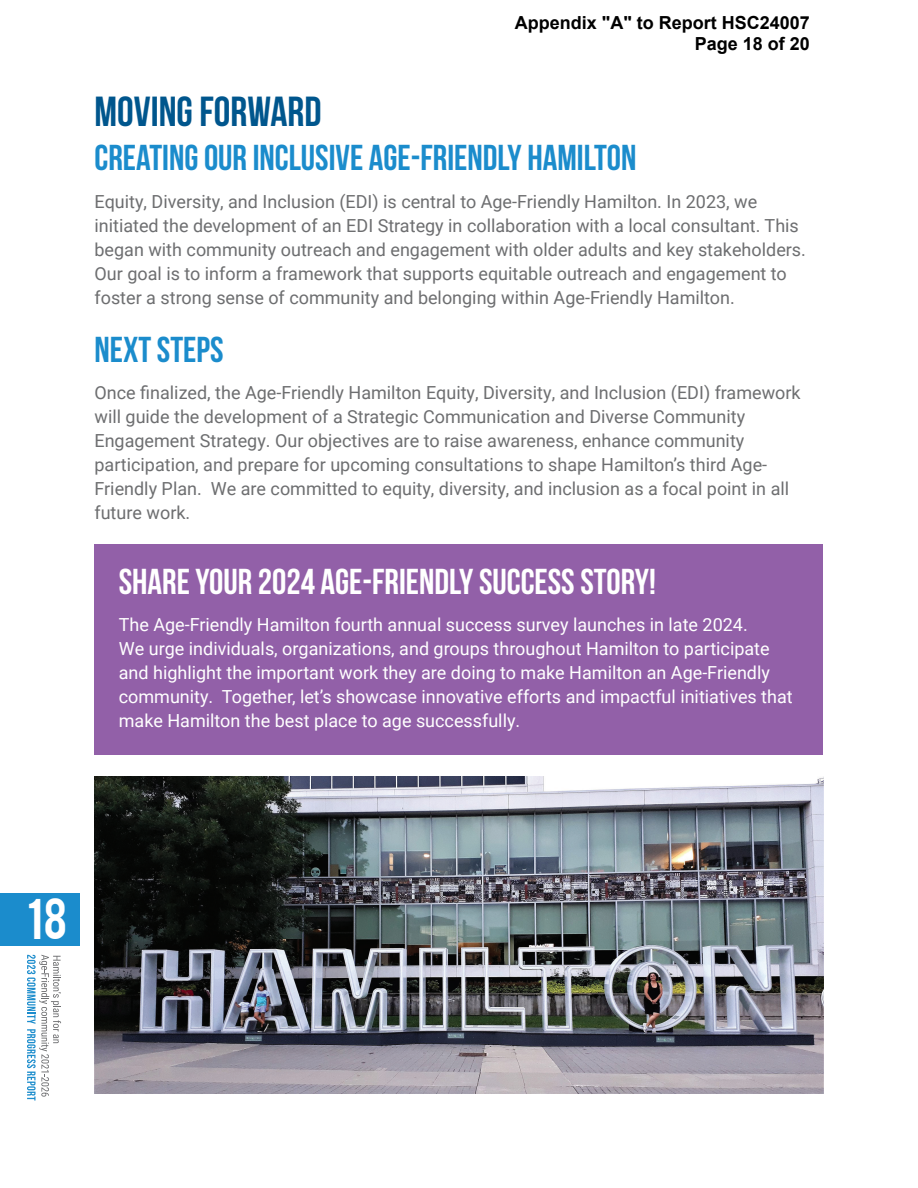
<style>
.page{position:relative;width:918px;height:1188px;background:#fff}
.page>*{position:absolute;margin:0;border:0;box-sizing:border-box;transform-origin:0 0}
.t1{font:45px "Bebas";color:#fff}
.t2{font:700 42px "Bebas Neue";color:#00568d}
.t3{font:700 36px "Bebas Neue";color:#1b8ccc}
.t4{font:700 36px "Bebas Neue";color:#fff}
.t5{font:18px/24px "Roboto";color:#6d6e70}
.t6{font:18px/24px "Roboto";color:#fff}
.t7{font:700 18px/21.6px "Arial";color:#000;text-align:right}
</style>
<div class="page">
<div style="left:0;top:893px;width:80px;height:53px;background:#1b8ccc"></div>
<svg style="left:27px;top:955px;width:34px;height:146px"></svg>
<div style="left:94px;top:544px;width:729px;height:211px;background:#9260a8"></div>
<img style="left:94px;top:777px;width:730px;height:317px">
<p class="t7" style="left:515px;top:12px;width:297px">Appendix "A" to Report HSC24007<br>Page 18 of 20</p>
<h2 class="t2" style="left:94px;top:88px;width:229px">MOVING FORWARD</h2>
<h3 class="t3" style="left:94px;top:138px;width:544px">CREATING OUR INCLUSIVE AGE-FRIENDLY HAMILTON</h3>
<p class="t5" style="left:94px;top:189px;width:713px">Equity, Diversity, and Inclusion (EDI) is central to Age-Friendly Hamilton. In 2023, we initiated the development of an EDI Strategy in collaboration with a local consultant. This began with community outreach and engagement with older adults and key stakeholders.<br>Our goal is to inform a framework that supports equitable outreach and engagement to foster a strong sense of community and belonging within Age-Friendly Hamilton.</p>
<h3 class="t3" style="left:94px;top:329px;width:131px">NEXT STEPS</h3>
<p class="t5" style="left:94px;top:380px;width:708px">Once finalized, the Age-Friendly Hamilton Equity, Diversity, and Inclusion (EDI) framework will guide the development of a Strategic Communication and Diverse Community Engagement Strategy. Our objectives are to raise awareness, enhance community participation, and prepare for upcoming consultations to shape Hamilton’s third Age-Friendly Plan. We are committed to equity, diversity, and inclusion as a focal point in all future work.</p>
<h3 class="t4" style="left:119px;top:562px;width:539px">SHARE YOUR 2024 AGE-FRIENDLY SUCCESS STORY!</h3>
<p class="t6" style="left:119px;top:612px;width:675px">The Age-Friendly Hamilton fourth annual success survey launches in late 2024.<br>We urge individuals, organizations, and groups throughout Hamilton to participate and highlight the important work they are doing to make Hamilton an Age-Friendly community. Together, let’s showcase innovative efforts and impactful initiatives that make Hamilton the best place to age successfully.</p>
<h1 class="t1" style="left:27px;top:886px;width:42px">18</h1>
</div>
